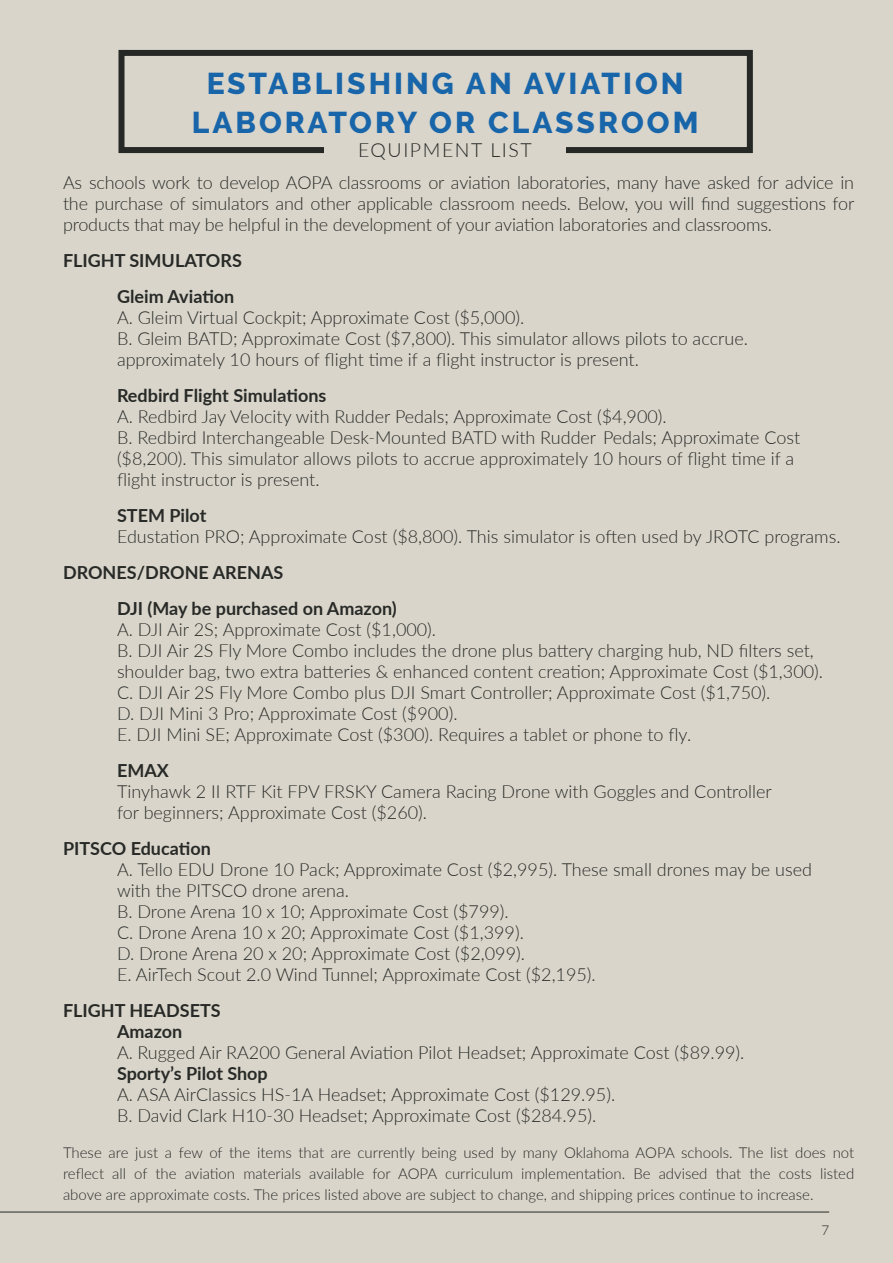
<style>
.page{position:relative;width:893px;height:1263px;background:#d9d5cb}
.page>*{position:absolute;margin:0;border:0;box-sizing:border-box;transform-origin:0 0}
.Header_-_Align_Cente{font:800 30px/39px "Raleway";letter-spacing:.1em;color:#1865a9;text-align:center}
.Subhead_-_Align_Cent{font:300 19.5px "Lato";letter-spacing:.08em;color:#262825}
.t1{font:300 18px/21px "Lato";color:#262825}
.t2{font:700 18px/36px "Lato";color:#262825}
.t3{font:300 15px/21px "Lato";color:#262825;text-align:justify}
.t4{font:300 13.5px "Lato";color:#262825}
</style>
<div class="page">
<div style="left:118px;top:50px;width:635px;height:103px;border:6px solid #262825"></div>
<hr style="left:0;top:1212px;width:829px;height:1px;background:#262825">
<div style="left:324px;top:138px;width:241px;height:22px;background:#d9d5cb"></div>
<p class="Header_-_Align_Cente" style="left:192px;top:64px;width:508px">ESTABLISHING AN AVIATION<br>LABORATORY OR CLASSROOM</p>
<p class="Subhead_-_Align_Cent" style="left:358px;top:136px;width:175px">EQUIPMENT LIST</p>
<p class="t1" style="left:63px;top:171px;width:793px;text-align:justify">As schools work to develop AOPA classrooms or aviation laboratories, many have asked for advice in the purchase of simulators and other applicable classroom needs. Below, you will find suggestions for products that may be helpful in the development of your aviation laboratories and classrooms.</p>
<p class="t2" style="left:117px;top:242px;width:126px;text-indent:-54px">FLIGHT SIMULATORS<br>Gleim Aviation</p>
<p class="t1" style="left:117px;top:306px;width:632px">A. Gleim Virtual Cockpit; Approximate Cost ($5,000).<br>B. Gleim BATD; Approximate Cost ($7,800). This simulator allows pilots to accrue. approximately 10 hours of flight time if a flight instructor is present.</p>
<p class="t2" style="left:117px;top:377px;width:211px">Redbird Flight Simulations</p>
<p class="t1" style="left:117px;top:405px;width:685px">A. Redbird Jay Velocity with Rudder Pedals; Approximate Cost ($4,900).<br>B. Redbird Interchangeable Desk-Mounted BATD with Rudder Pedals; Approximate Cost ($8,200). This simulator allows pilots to accrue approximately 10 hours of flight time if a flight instructor is present.</p>
<p class="t2" style="left:117px;top:497px;width:91px">STEM Pilot</p>
<p class="t1" style="left:117px;top:525px;width:725px">Edustation PRO; Approximate Cost ($8,800). This simulator is often used by JROTC programs.</p>
<p class="t2" style="left:117px;top:554px;width:281px;text-indent:-54px">DRONES/DRONE ARENAS<br>DJI (May be purchased on Amazon)</p>
<p class="t1" style="left:117px;top:618px;width:708px">A. DJI Air 2S; Approximate Cost ($1,000).<br>B. DJI Air 2S Fly More Combo includes the drone plus battery charging hub, ND filters set, shoulder bag, two extra batteries &amp; enhanced content creation; Approximate Cost ($1,300).<br>C. DJI Air 2S Fly More Combo plus DJI Smart Controller; Approximate Cost ($1,750).<br>D. DJI Mini 3 Pro; Approximate Cost ($900).<br>E. DJI Mini SE; Approximate Cost ($300). Requires a tablet or phone to fly.</p>
<p class="t2" style="left:117px;top:752px;width:53px">EMAX</p>
<p class="t1" style="left:117px;top:780px;width:656px">Tinyhawk 2 II RTF Kit FPV FRSKY Camera Racing Drone with Goggles and Controller for beginners; Approximate Cost ($260).</p>
<p class="t2" style="left:63px;top:830px;width:149px">PITSCO Education</p>
<p class="t1" style="left:117px;top:858px;width:696px">A. Tello EDU Drone 10 Pack; Approximate Cost ($2,995). These small drones may be used with the PITSCO drone arena.<br>B. Drone Arena 10 x 10; Approximate Cost ($799).<br>C. Drone Arena 10 x 20; Approximate Cost ($1,399).<br>D. Drone Arena 20 x 20; Approximate Cost ($2,099).<br>E. AirTech Scout 2.0 Wind Tunnel; Approximate Cost ($2,195).</p>
<p class="t2" style="left:117px;top:999px;width:105px;line-height:21px;text-indent:-54px">FLIGHT HEADSETS<br>Amazon</p>
<p class="t1" style="left:117px;top:1041px;width:629px">A. Rugged Air RA200 General Aviation Pilot Headset; Approximate Cost ($89.99).</p>
<p class="t2" style="left:117px;top:1055px;width:152px">Sporty’s Pilot Shop</p>
<p class="t1" style="left:117px;top:1083px;width:500px">A. ASA AirClassics HS-1A Headset; Approximate Cost ($129.95).<br>B. David Clark H10-30 Headset; Approximate Cost ($284.95).</p>
<p class="t3" style="left:63px;top:1141px;width:793px">These are just a few of the items that are currently being used by many Oklahoma AOPA schools. The list does not reflect all of the aviation materials available for AOPA curriculum implementation. Be advised that the costs listed above are approximate costs. The prices listed above are subject to change, and shipping prices continue to increase.</p>
<p class="t4" style="left:821px;top:1220px;width:9px">7</p>
</div>
